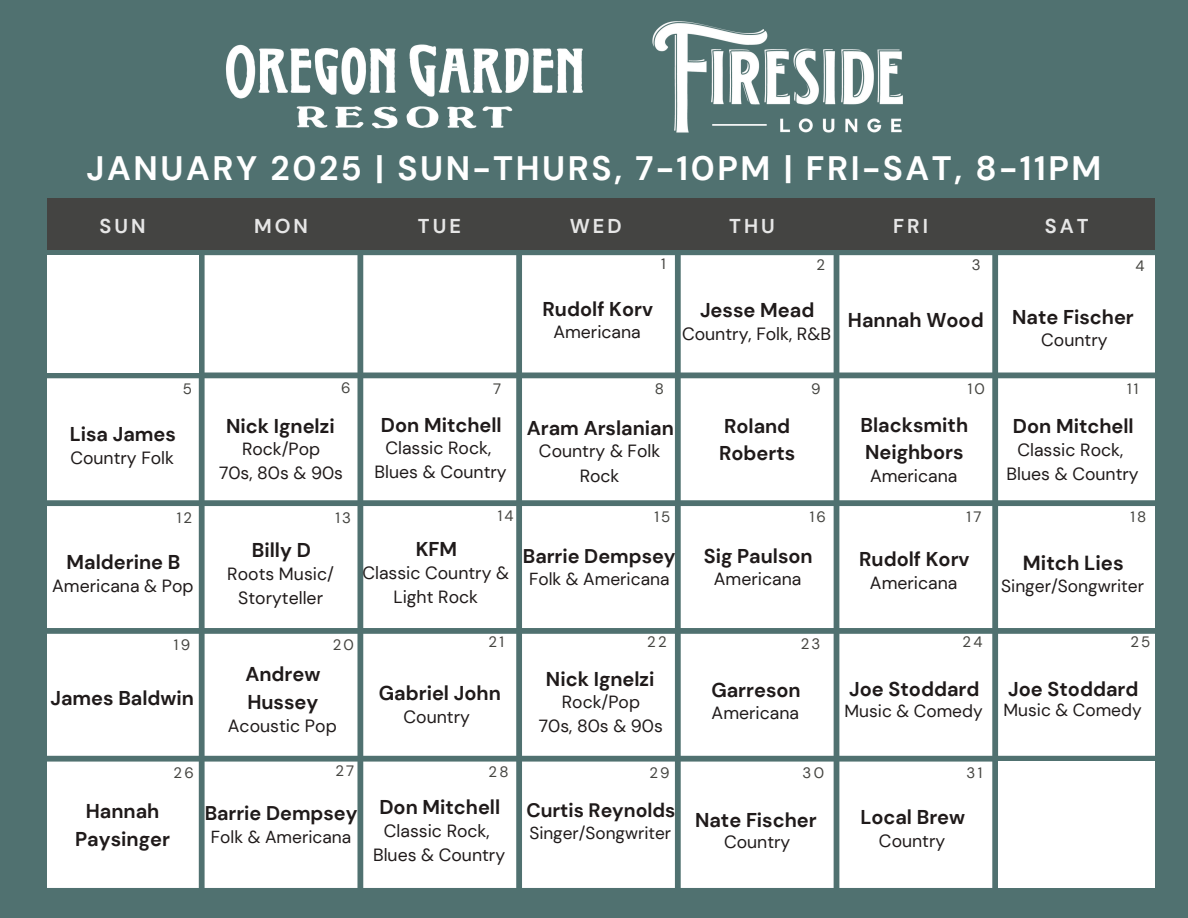
<style>
.page{position:relative;width:1188px;height:918px;background:#507170}
.page>*{position:absolute;margin:0;border:0;box-sizing:border-box;transform-origin:0 0}
.t1{font:700 33.9px "DM Sans";letter-spacing:.075em;color:#fff}
.t2{font:700 20.4px "DM Sans";color:#1f1a1a}
.t3{font:700 20.1px "DM Sans";letter-spacing:.15em;color:#e6e6e6}
.t4{font:700 19.95px/27.6px "DM Sans";color:#1f1a1a}
.t5{font:700 19.8px "DM Sans";color:#1f1a1a}
.t6{font:700 19.5px "DM Sans";color:#1f1a1a}
.t7{font:17.7px/24.2px "DM Sans";color:#1f1a1a;text-align:center}
.t8{font:17.55px "DM Sans";color:#1f1a1a}
.t9{font:17.4px "DM Sans";color:#1f1a1a}
.t10{font:17.25px "DM Sans";color:#1f1a1a}
.t11{font:15px "DM Sans";letter-spacing:.15em;color:#444440}
</style>
<div class="page">
<img style="left:226px;top:44px;width:357px;height:85px">
<img style="left:652px;top:21px;width:251px;height:112px">
<div style="left:47px;top:255px;width:152px;height:118px;background:#fff"></div>
<div style="left:47px;top:378px;width:152px;height:122px;background:#fff"></div>
<div style="left:47px;top:506px;width:152px;height:122px;background:#fff"></div>
<div style="left:47px;top:634px;width:152px;height:122px;background:#fff"></div>
<div style="left:47px;top:762px;width:152px;height:126px;background:#fff"></div>
<div style="left:205px;top:255px;width:152px;height:245px;background:#fff"></div>
<div style="left:205px;top:506px;width:152px;height:122px;background:#fff"></div>
<div style="left:205px;top:634px;width:152px;height:122px;background:#fff"></div>
<div style="left:205px;top:762px;width:152px;height:126px;background:#fff"></div>
<svg style="left:363px;top:255px;width:153px;height:245px;background:#f7f9f9"></svg>
<div style="left:363px;top:506px;width:153px;height:122px;background:#fff"></div>
<div style="left:363px;top:634px;width:153px;height:122px;background:#fff"></div>
<div style="left:363px;top:762px;width:153px;height:126px;background:#fff"></div>
<div style="left:522px;top:255px;width:153px;height:245px;background:#fff"></div>
<div style="left:522px;top:506px;width:153px;height:122px;background:#fff"></div>
<div style="left:522px;top:634px;width:153px;height:122px;background:#fff"></div>
<div style="left:522px;top:762px;width:153px;height:126px;background:#fff"></div>
<div style="left:681px;top:255px;width:311px;height:245px;background:#fff"></div>
<div style="left:681px;top:506px;width:311px;height:122px;background:#fff"></div>
<div style="left:681px;top:634px;width:311px;height:122px;background:#fff"></div>
<div style="left:681px;top:762px;width:311px;height:126px;background:#fff"></div>
<div style="left:998px;top:255px;width:156px;height:245px;background:#fff"></div>
<div style="left:998px;top:506px;width:156px;height:122px;background:#fff"></div>
<div style="left:998px;top:634px;width:156px;height:122px;background:#fff"></div>
<div style="left:998px;top:762px;width:156px;height:126px;background:#fff"></div>
<div style="left:47px;top:198px;width:1107px;height:51px;background:#444442"></div>
<p class="t1" style="left:87px;top:147px;width:1016px">JANUARY 2025 | SUN-THURS, 7-10PM | FRI-SAT, 8-11PM</p>
<p class="t3" style="left:100px;top:213px;width:48px">SUN</p>
<h1 class="t3" style="left:254px;top:213px;width:55px">MON</h1>
<p class="t3" style="left:418px;top:213px;width:45px">TUE</p>
<h2 class="t3" style="left:570px;top:213px;width:54px">WED</h2>
<h2 class="t3" style="left:729px;top:213px;width:47px">THU</h2>
<h2 class="t3" style="left:893px;top:213px;width:36px">FRI</h2>
<h2 class="t3" style="left:1045px;top:213px;width:45px">SAT</h2>
<p class="t11" style="left:661px;top:254px;width:6px">1</p>
<h3 class="t11" style="left:816px;top:255px;width:10px">2</h3>
<p class="t11" style="left:972px;top:255px;width:10px">3</p>
<p class="t11" style="left:1135px;top:256px;width:11px">4</p>
<p class="t4" style="left:543px;top:295px;width:112px">Rudolf Korv</p>
<h3 class="t7" style="left:553px;top:320px;width:89px">Americana</h3>
<p class="t4" style="left:700px;top:296px;width:116px">Jesse Mead</p>
<h3 class="t7" style="left:682px;top:322px;width:151px">Country, Folk, R&amp;B</h3>
<p class="t4" style="left:848px;top:306px;width:137px">Hannah Wood</p>
<p class="t11" style="left:341px;top:378px;width:11px">6</p>
<p class="t11" style="left:493px;top:379px;width:10px">7</p>
<p class="t11" style="left:655px;top:379px;width:11px">8</p>
<p class="t11" style="left:811px;top:379px;width:11px">9</p>
<h3 class="t11" style="left:183px;top:379px;width:11px">5</h3>
<p class="t11" style="left:968px;top:379px;width:19px">10</p>
<p class="t4" style="left:70px;top:421px;width:108px">Lisa James</p>
<h3 class="t7" style="left:70px;top:446px;width:105px">Country Folk</h3>
<p class="t4" style="left:226px;top:413px;width:110px">Nick Ignelzi</p>
<p class="t8" style="left:242px;top:437px;width:80px">Rock/Pop</p>
<h3 class="t8" style="left:219px;top:462px;width:126px">70s, 80s &amp; 90s</h3>
<h3 class="t4" style="left:381px;top:411px;width:122px">Don Mitchell</h3>
<p class="t7" style="left:385px;top:436px;width:107px">Classic Rock,</p>
<h3 class="t7" style="left:375px;top:460px;width:134px">Blues &amp; Country</h3>
<p class="t4" style="left:527px;top:414px;width:148px">Aram Arslanian</p>
<h3 class="t7" style="left:539px;top:439px;width:123px">Country &amp; Folk<br>Rock</h3>
<p class="t4" style="left:719px;top:413px;width:78px;line-height:27px">Roland<br>Roberts</p>
<h3 class="t4" style="left:861px;top:411px;width:109px">Blacksmith<br>Neighbors</h3>
<h3 class="t7" style="left:870px;top:464px;width:89px">Americana</h3>
<h3 class="t11" style="left:177px;top:508px;width:17px">12</h3>
<p class="t4" style="left:67px;top:549px;width:115px">Malderine B</p>
<p class="t7" style="left:52px;top:574px;width:143px">Americana &amp; Pop</p>
<h2 class="t11" style="left:335px;top:508px;width:17px">13</h2>
<p class="t11" style="left:498px;top:506px;width:17px">14</p>
<h2 class="t11" style="left:654px;top:507px;width:17px">15</h2>
<h2 class="t11" style="left:810px;top:507px;width:18px">16</h2>
<p class="t4" style="left:252px;top:537px;width:61px">Billy D</p>
<h3 class="t7" style="left:227px;top:561px;width:108px">Roots Music/<br>Storyteller</h3>
<p class="t4" style="left:416px;top:536px;width:43px">KFM</p>
<p class="t7" style="left:362px;top:561px;width:148px">Classic Country &amp;<br>Light Rock</p>
<h3 class="t5" style="left:523px;top:543px;width:154px">Barrie Dempsey</h3>
<p class="t9" style="left:529px;top:568px;width:142px">Folk &amp; Americana</p>
<p class="t4" style="left:704px;top:542px;width:110px">Sig Paulson</p>
<p class="t7" style="left:714px;top:567px;width:89px">Americana</p>
<h3 class="t11" style="left:967px;top:507px;width:16px">17</h3>
<h3 class="t4" style="left:859px;top:546px;width:112px">Rudolf Korv</h3>
<p class="t7" style="left:870px;top:571px;width:89px">Americana</p>
<p class="t4" style="left:1012px;top:304px;width:123px">Nate Fischer</p>
<p class="t7" style="left:1041px;top:328px;width:68px">Country</p>
<h3 class="t11" style="left:1127px;top:379px;width:13px">11</h3>
<h3 class="t4" style="left:1013px;top:413px;width:122px">Don Mitchell</h3>
<p class="t7" style="left:1017px;top:438px;width:107px">Classic Rock,</p>
<p class="t7" style="left:1007px;top:462px;width:134px">Blues &amp; Country</p>
<p class="t11" style="left:1130px;top:507px;width:17px">18</p>
<h3 class="t2" style="left:1023px;top:550px;width:102px">Mitch Lies</h3>
<p class="t9" style="left:1001px;top:575px;width:144px">Singer/Songwriter</p>
<p class="t11" style="left:174px;top:635px;width:18px">19</p>
<h3 class="t11" style="left:1130px;top:633px;width:22px">25</h3>
<p class="t11" style="left:333px;top:635px;width:23px">20</p>
<p class="t11" style="left:489px;top:633px;width:17px">21</p>
<h3 class="t11" style="left:647px;top:633px;width:21px">22</h3>
<p class="t11" style="left:801px;top:634px;width:21px">23</p>
<p class="t11" style="left:963px;top:633px;width:21px">24</p>
<p class="t4" style="left:50px;top:685px;width:145px">James Baldwin</p>
<p class="t4" style="left:245px;top:661px;width:77px">Andrew<br>Hussey</p>
<h3 class="t7" style="left:228px;top:714px;width:110px">Acoustic Pop</h3>
<p class="t4" style="left:379px;top:679px;width:124px">Gabriel John</p>
<h2 class="t7" style="left:404px;top:705px;width:68px">Country</h2>
<p class="t4" style="left:546px;top:666px;width:110px">Nick Ignelzi</p>
<p class="t8" style="left:562px;top:690px;width:80px">Rock/Pop</p>
<p class="t8" style="left:539px;top:715px;width:126px">70s, 80s &amp; 90s</p>
<p class="t4" style="left:711px;top:676px;width:91px">Garreson</p>
<p class="t7" style="left:712px;top:701px;width:89px">Americana</p>
<p class="t4" style="left:849px;top:676px;width:132px">Joe Stoddard</p>
<p class="t9" style="left:845px;top:700px;width:140px">Music &amp; Comedy</p>
<h3 class="t4" style="left:1008px;top:675px;width:132px">Joe Stoddard</h3>
<h3 class="t9" style="left:1004px;top:699px;width:140px">Music &amp; Comedy</h3>
<p class="t11" style="left:174px;top:763px;width:22px">26</p>
<p class="t11" style="left:335px;top:761px;width:20px">27</p>
<p class="t11" style="left:489px;top:762px;width:22px">28</p>
<p class="t11" style="left:649px;top:763px;width:22px">29</p>
<p class="t11" style="left:803px;top:763px;width:23px">30</p>
<p class="t11" style="left:967px;top:763px;width:17px">31</p>
<h3 class="t4" style="left:75px;top:798px;width:96px;text-align:center">Hannah<br>Paysinger</h3>
<p class="t5" style="left:205px;top:801px;width:154px">Barrie Dempsey</p>
<h3 class="t9" style="left:211px;top:826px;width:142px">Folk &amp; Americana</h3>
<h3 class="t4" style="left:379px;top:794px;width:122px">Don Mitchell</h3>
<p class="t7" style="left:384px;top:818px;width:107px">Classic Rock,</p>
<h3 class="t7" style="left:373px;top:843px;width:134px">Blues &amp; Country</h3>
<p class="t6" style="left:526px;top:798px;width:151px">Curtis Reynolds</p>
<p class="t10" style="left:529px;top:822px;width:143px">Singer/Songwriter</p>
<p class="t4" style="left:695px;top:806px;width:123px">Nate Fischer</p>
<h3 class="t7" style="left:724px;top:830px;width:68px">Country</h3>
<p class="t4" style="left:860px;top:804px;width:106px">Local Brew</p>
<h3 class="t7" style="left:879px;top:829px;width:68px">Country</h3>
</div>
